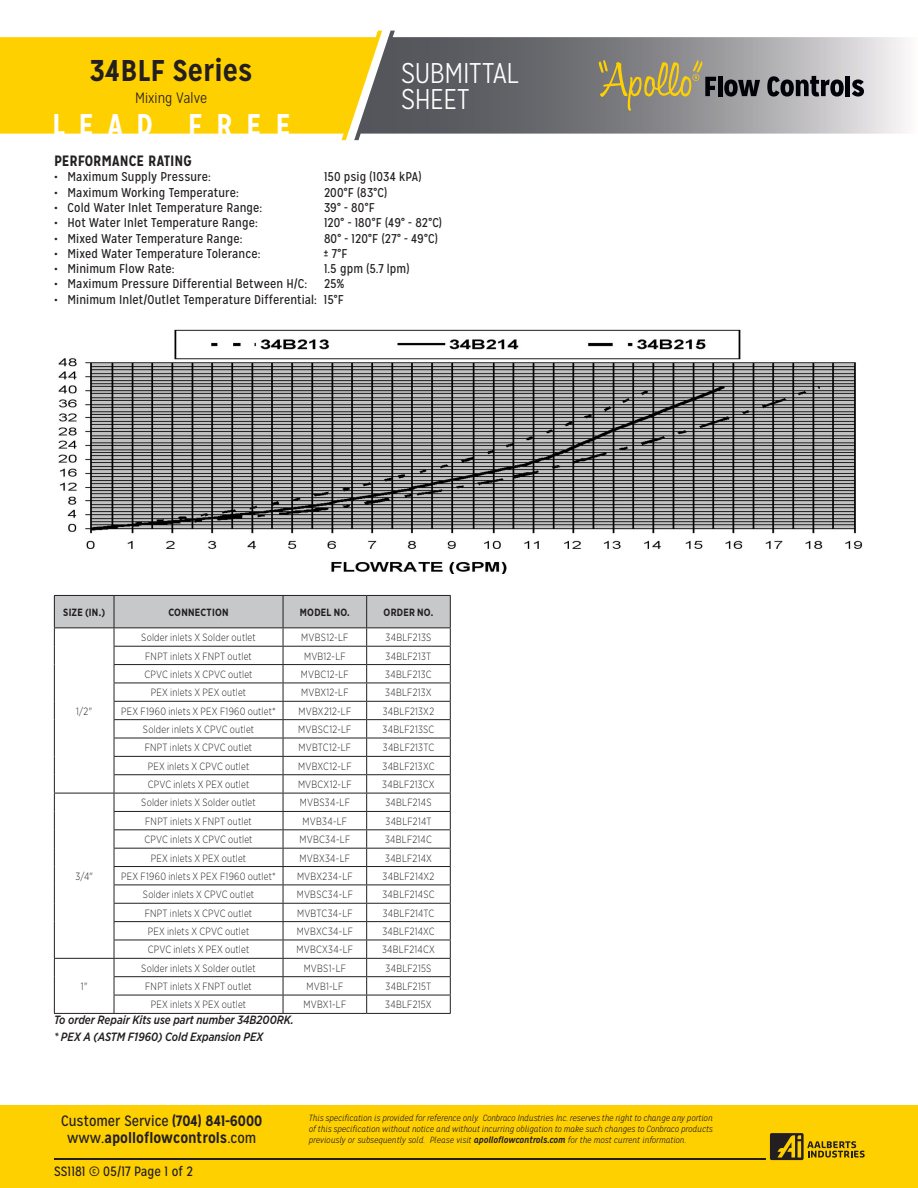
<style>
.page{position:relative;width:918px;height:1188px;background:#fff}
.page>*{position:absolute;margin:0;border:0;box-sizing:border-box;transform-origin:0 0}
.Top_Page_Bold_Header{font:700 30px "Mission Gothic";color:#231f20}
.t1{font:700 30px "Mission Gothic";letter-spacing:.45em;color:#fff}
.t2{font:300 28.5px/25.5px "Mission Gothic";letter-spacing:-.015em;color:#fff}
.Headers{font:700 15px/17.4px "Mission Gothic";color:#231f20;text-align:center}
.Top_Page_Sub_Header{font:300 15px "Mission Gothic";color:#231f20}
.t3{font:13.5px "Mission Gothic";color:#231f20}
.t4{font:12.75px "Mission Gothic";letter-spacing:.01em;color:#231f20}
.Under_Table_Italics{font:italic 500 12px "Gotham Narrow";color:#231f20;scale:.95 1}
.Table_Body_Centered{font:300 10.5px "Gotham Narrow";letter-spacing:.02em;color:#231f20;scale:.9 1}
.Table_Header{font:700 10.5px "Gotham Narrow";letter-spacing:.025em;color:#231f20;scale:.9 1}
.t5{font:italic 300 9px/10.8px "Mission Gothic";color:#231f20;text-align:justify}
.s1{font-weight:400}
.s2{font-weight:700}
</style>
<div class="page">
<svg style="left:0;top:37px;width:354px;height:103px;background:#ffd210"></svg>
<svg style="left:354px;top:31px;width:551px;height:109px"></svg>
<div style="left:0;top:1105px;width:918px;height:83px;background:#ffd000"></div>
<svg style="left:770px;top:1133px;width:95px;height:27px"></svg>
<hr style="left:54px;top:1158px;width:712px;height:2px;background:#231f20">
<hr style="left:718px;top:76px;width:4px;height:20px;background:#010209">
<svg style="left:724px;top:80px;width:36px;height:17px"></svg>
<svg style="left:767px;top:76px;width:77px;height:21px;background:#5f5f64"></svg>
<hr style="left:846px;top:76px;width:4px;height:20px;background:#010209">
<svg style="left:852px;top:79px;width:12px;height:18px"></svg>
<svg style="left:599px;top:60px;width:117px;height:51px;background:#978f6e"></svg>
<img style="left:58px;top:329px;width:805px;height:245px">
<svg style="left:54px;top:595px;width:397px;height:418px"></svg>
<hr style="left:54px;top:1013px;width:60px;height:1px;background:#231f20">
<hr style="left:114px;top:1013px;width:169px;height:1px;background:#231f20">
<hr style="left:283px;top:1013px;width:84px;height:1px;background:#231f20">
<hr style="left:367px;top:1013px;width:84px;height:1px;background:#231f20">
<p class="Top_Page_Bold_Header" style="left:89px;top:52px;width:165px">34BLF Series</p>
<p class="Top_Page_Sub_Header" style="left:135px;top:90px;width:74px">Mixing Valve</p>
<p class="t1" style="left:52px;top:106px;width:241px">LEAD FREE</p>
<h2 class="t2" style="left:401px;top:61px;width:119px">SUBMITTAL<br>SHEET</h2>
<p class="Headers" style="left:54px;top:152px;width:139px">PERFORMANCE RATING</p>
<p class="t4" style="left:54px;top:169px;width:158px">• Maximum Supply Pressure:</p>
<p class="t4" style="left:324px;top:169px;width:99px">150 psig (1034 kPA)</p>
<p class="t4" style="left:54px;top:185px;width:186px">• Maximum Working Temperature:</p>
<p class="t4" style="left:324px;top:185px;width:65px">200°F (83°C)</p>
<p class="t4" style="left:54px;top:200px;width:210px">• Cold Water Inlet Temperature Range:</p>
<p class="t4" style="left:324px;top:200px;width:52px">39° - 80°F</p>
<p class="t4" style="left:54px;top:215px;width:205px">• Hot Water Inlet Temperature Range:</p>
<p class="t4" style="left:324px;top:215px;width:119px">120° - 180°F (49° - 82°C)</p>
<p class="t4" style="left:54px;top:230px;width:190px">• Mixed Water Temperature Range:</p>
<p class="t4" style="left:324px;top:230px;width:115px">80° - 120°F (27° - 49°C)</p>
<p class="t4" style="left:54px;top:246px;width:208px">• Mixed Water Temperature Tolerance:</p>
<p class="t4" style="left:324px;top:246px;width:25px">± 7°F</p>
<p class="t4" style="left:54px;top:261px;width:122px">• Minimum Flow Rate:</p>
<p class="t4" style="left:324px;top:261px;width:87px">1.5 gpm (5.7 lpm)</p>
<p class="t4" style="left:54px;top:276px;width:255px">• Maximum Pressure Differential Between H/C:</p>
<p class="t4" style="left:324px;top:276px;width:22px">25%</p>
<p class="t4" style="left:54px;top:292px;width:292px">• Minimum Inlet/Outlet Temperature Differential: 15°F</p>
<p class="Table_Header" style="left:63px;top:605px;width:48px">SIZE (IN.)</p>
<p class="Table_Header" style="left:168px;top:605px;width:68px">CONNECTION</p>
<p class="Table_Header" style="left:300px;top:605px;width:57px">MODEL NO.</p>
<p class="Table_Header" style="left:384px;top:605px;width:57px">ORDER NO.</p>
<p class="Table_Body_Centered" style="left:76px;top:705px;width:19px">1/2"</p>
<p class="Table_Body_Centered" style="left:75px;top:870px;width:21px">3/4"</p>
<p class="Table_Body_Centered" style="left:141px;top:631px;width:129px">Solder inlets X Solder outlet</p>
<p class="Table_Body_Centered" style="left:301px;top:631px;width:54px">MVBS12-LF</p>
<p class="Table_Body_Centered" style="left:386px;top:631px;width:52px">34BLF213S</p>
<p class="Table_Body_Centered" style="left:145px;top:649px;width:120px">FNPT inlets X FNPT outlet</p>
<p class="Table_Body_Centered" style="left:304px;top:649px;width:48px">MVB12-LF</p>
<p class="Table_Body_Centered" style="left:386px;top:649px;width:52px">34BLF213T</p>
<p class="Table_Body_Centered" style="left:145px;top:668px;width:121px">CPVC inlets X CPVC outlet</p>
<p class="Table_Body_Centered" style="left:301px;top:668px;width:55px">MVBC12-LF</p>
<p class="Table_Body_Centered" style="left:385px;top:668px;width:53px">34BLF213C</p>
<p class="Table_Body_Centered" style="left:151px;top:686px;width:107px">PEX inlets X PEX outlet</p>
<p class="Table_Body_Centered" style="left:301px;top:686px;width:54px">MVBX12-LF</p>
<p class="Table_Body_Centered" style="left:385px;top:686px;width:53px">34BLF213X</p>
<p class="Table_Body_Centered" style="left:121px;top:705px;width:173px">PEX F1960 inlets X PEX F1960 outlet*</p>
<p class="Table_Body_Centered" style="left:299px;top:705px;width:60px">MVBX212-LF</p>
<p class="Table_Body_Centered" style="left:383px;top:705px;width:59px">34BLF213X2</p>
<p class="Table_Body_Centered" style="left:143px;top:723px;width:125px">Solder inlets X CPVC outlet</p>
<p class="Table_Body_Centered" style="left:298px;top:723px;width:61px">MVBSC12-LF</p>
<p class="Table_Body_Centered" style="left:383px;top:723px;width:59px">34BLF213SC</p>
<p class="Table_Body_Centered" style="left:145px;top:741px;width:121px">FNPT inlets X CPVC outlet</p>
<p class="Table_Body_Centered" style="left:299px;top:741px;width:60px">MVBTC12-LF</p>
<p class="Table_Body_Centered" style="left:383px;top:741px;width:59px">34BLF213TC</p>
<p class="Table_Body_Centered" style="left:148px;top:760px;width:114px">PEX inlets X CPVC outlet</p>
<p class="Table_Body_Centered" style="left:298px;top:760px;width:61px">MVBXC12-LF</p>
<p class="Table_Body_Centered" style="left:382px;top:760px;width:59px">34BLF213XC</p>
<p class="Table_Body_Centered" style="left:148px;top:778px;width:114px">CPVC inlets X PEX outlet</p>
<p class="Table_Body_Centered" style="left:298px;top:778px;width:61px">MVBCX12-LF</p>
<p class="Table_Body_Centered" style="left:382px;top:778px;width:60px">34BLF213CX</p>
<p class="Table_Body_Centered" style="left:141px;top:796px;width:129px">Solder inlets X Solder outlet</p>
<p class="Table_Body_Centered" style="left:300px;top:796px;width:57px">MVBS34-LF</p>
<p class="Table_Body_Centered" style="left:385px;top:796px;width:53px">34BLF214S</p>
<p class="Table_Body_Centered" style="left:145px;top:815px;width:120px">FNPT inlets X FNPT outlet</p>
<p class="Table_Body_Centered" style="left:303px;top:815px;width:51px">MVB34-LF</p>
<p class="Table_Body_Centered" style="left:386px;top:815px;width:53px">34BLF214T</p>
<p class="Table_Body_Centered" style="left:145px;top:833px;width:121px">CPVC inlets X CPVC outlet</p>
<p class="Table_Body_Centered" style="left:299px;top:833px;width:58px">MVBC34-LF</p>
<p class="Table_Body_Centered" style="left:385px;top:833px;width:54px">34BLF214C</p>
<p class="Table_Body_Centered" style="left:151px;top:851px;width:107px">PEX inlets X PEX outlet</p>
<p class="Table_Body_Centered" style="left:300px;top:851px;width:57px">MVBX34-LF</p>
<p class="Table_Body_Centered" style="left:385px;top:851px;width:53px">34BLF214X</p>
<p class="Table_Body_Centered" style="left:121px;top:870px;width:173px">PEX F1960 inlets X PEX F1960 outlet*</p>
<p class="Table_Body_Centered" style="left:297px;top:870px;width:63px">MVBX234-LF</p>
<p class="Table_Body_Centered" style="left:383px;top:870px;width:59px">34BLF214X2</p>
<p class="Table_Body_Centered" style="left:143px;top:888px;width:125px">Solder inlets X CPVC outlet</p>
<p class="Table_Body_Centered" style="left:297px;top:888px;width:64px">MVBSC34-LF</p>
<p class="Table_Body_Centered" style="left:382px;top:888px;width:59px">34BLF214SC</p>
<p class="Table_Body_Centered" style="left:145px;top:907px;width:121px">FNPT inlets X CPVC outlet</p>
<p class="Table_Body_Centered" style="left:297px;top:907px;width:63px">MVBTC34-LF</p>
<p class="Table_Body_Centered" style="left:383px;top:907px;width:59px">34BLF214TC</p>
<p class="Table_Body_Centered" style="left:148px;top:925px;width:114px">PEX inlets X CPVC outlet</p>
<p class="Table_Body_Centered" style="left:297px;top:925px;width:64px">MVBXC34-LF</p>
<p class="Table_Body_Centered" style="left:382px;top:925px;width:60px">34BLF214XC</p>
<p class="Table_Body_Centered" style="left:148px;top:943px;width:114px">CPVC inlets X PEX outlet</p>
<p class="Table_Body_Centered" style="left:297px;top:943px;width:64px">MVBCX34-LF</p>
<p class="Table_Body_Centered" style="left:382px;top:943px;width:60px">34BLF214CX</p>
<p class="Table_Body_Centered" style="left:141px;top:962px;width:129px">Solder inlets X Solder outlet</p>
<p class="Table_Body_Centered" style="left:304px;top:962px;width:49px">MVBS1-LF</p>
<p class="Table_Body_Centered" style="left:386px;top:962px;width:52px">34BLF215S</p>
<p class="Table_Body_Centered" style="left:145px;top:980px;width:120px">FNPT inlets X FNPT outlet</p>
<p class="Table_Body_Centered" style="left:306px;top:980px;width:42px">MVB1-LF</p>
<p class="Table_Body_Centered" style="left:386px;top:980px;width:52px">34BLF215T</p>
<p class="Table_Body_Centered" style="left:151px;top:998px;width:107px">PEX inlets X PEX outlet</p>
<p class="Table_Body_Centered" style="left:303px;top:998px;width:49px">MVBX1-LF</p>
<p class="Table_Body_Centered" style="left:385px;top:998px;width:53px">34BLF215X</p>
<p class="Under_Table_Italics" style="left:54px;top:1012px;width:254px">To order Repair Kits use part number 34B200RK.</p>
<p class="Under_Table_Italics" style="left:54px;top:1029px;width:222px">* PEX A (ASTM F1960) Cold Expansion PEX</p>
<p class="Table_Body_Centered" style="left:81px;top:980px;width:9px">1"</p>
<h3 class="Headers" style="left:61px;top:1112px;width:203px"><span class="s1">Customer Service</span> (704) 841-6000 <span class="s1">www.</span>apolloflowcontrols<span class="s1">.com</span></h3>
<p class="t3" style="left:54px;top:1163px;width:140px">SS1181 © 05/17 Page 1 of 2</p>
<p class="t5" style="left:309px;top:1113px;width:405px">This specification is provided for reference only. Conbraco Industries Inc. reserves the right to change any portion of this specification without notice and without incurring obligation to make such changes to Conbraco products previously or subsequently sold. Please visit <span class="s2">apolloflowcontrols.com</span> for the most current information.</p>
</div>
